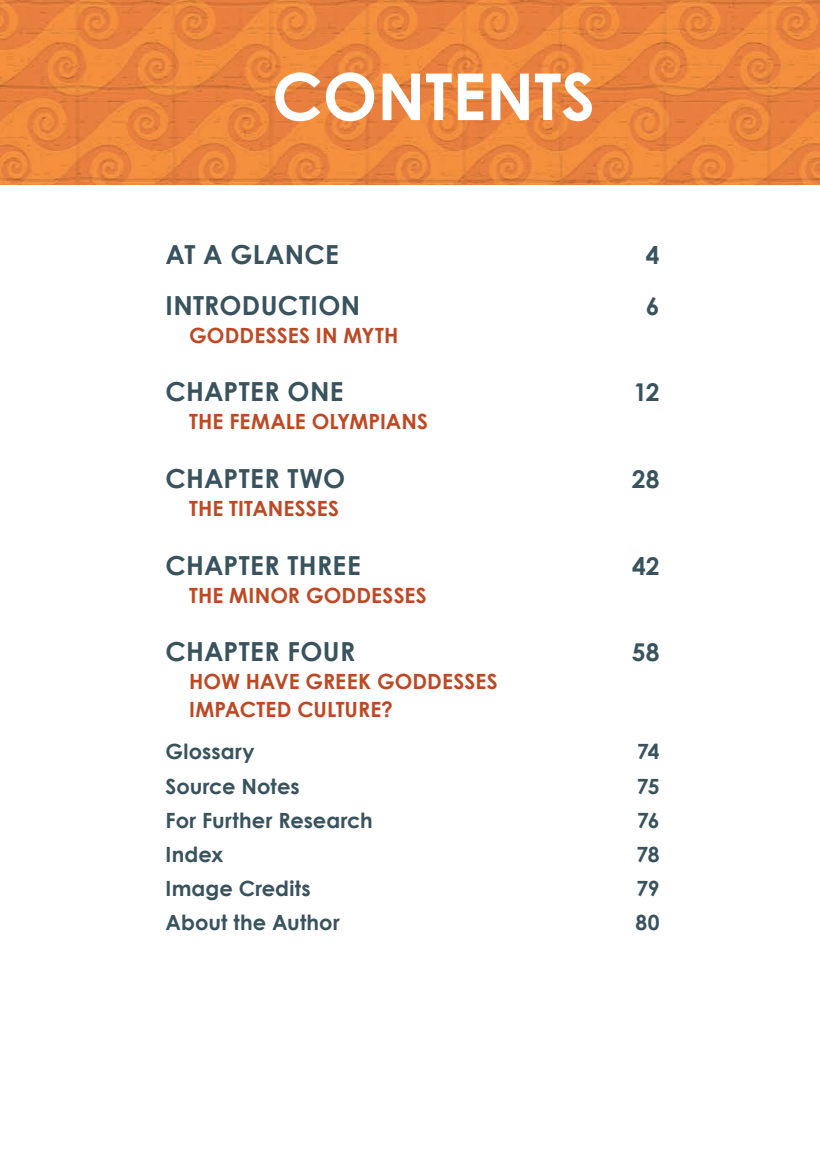
<style>
.page{position:relative;width:820px;height:1166px;background:#fff}
.page>*{position:absolute;margin:0;border:0;box-sizing:border-box;transform-origin:0 0}
.t1{font:700 64.75px "Century Gothic";color:#fff}
.t2{font:700 26.25px "Century Gothic";letter-spacing:.01em;color:#38535e}
.t3{font:700 24.5px "Century Gothic";letter-spacing:.01em;color:#38535e}
.t4{font:700 21px/28px "Century Gothic";letter-spacing:.005em;color:#bf4824}
.t5{font:700 21px "Century Gothic";letter-spacing:.005em;color:#38535e}
</style>
<div class="page">
<img style="left:0;top:0;width:819px;height:185px">
<h1 class="t1" style="left:272px;top:47px;width:324px">CONTENTS</h1>
<p class="t2" style="left:165px;top:234px;width:175px">AT A GLANCE</p>
<p class="t3" style="left:645px;top:236px;width:15px">4</p>
<p class="t2" style="left:165px;top:285px;width:196px">INTRODUCTION</p>
<p class="t3" style="left:645px;top:287px;width:15px">6</p>
<p class="t4" style="left:189px;top:320px;width:210px">GODDESSES IN MYTH</p>
<p class="t2" style="left:165px;top:372px;width:179px">CHAPTER ONE</p>
<p class="t3" style="left:633px;top:374px;width:28px">12</p>
<p class="t4" style="left:189px;top:407px;width:240px">THE FEMALE OLYMPIANS</p>
<p class="t2" style="left:165px;top:458px;width:181px">CHAPTER TWO</p>
<p class="t3" style="left:631px;top:460px;width:29px">28</p>
<p class="t4" style="left:189px;top:493px;width:151px">THE TITANESSES</p>
<p class="t2" style="left:165px;top:545px;width:196px">CHAPTER THREE</p>
<p class="t3" style="left:631px;top:547px;width:29px">42</p>
<p class="t4" style="left:189px;top:580px;width:239px">THE MINOR GODDESSES</p>
<p class="t2" style="left:165px;top:632px;width:191px">CHAPTER FOUR</p>
<p class="t3" style="left:631px;top:634px;width:29px">58</p>
<p class="t4" style="left:189px;top:667px;width:310px">HOW HAVE GREEK GODDESSES<br>IMPACTED CULTURE?</p>
<p class="t5" style="left:165px;top:736px;width:91px">Glossary</p>
<p class="t5" style="left:637px;top:736px;width:24px">74</p>
<p class="t5" style="left:165px;top:770px;width:135px">Source Notes</p>
<p class="t5" style="left:636px;top:770px;width:24px">75</p>
<p class="t5" style="left:165px;top:804px;width:209px">For Further Research</p>
<p class="t5" style="left:637px;top:804px;width:24px">76</p>
<p class="t5" style="left:165px;top:838px;width:59px">Index</p>
<p class="t5" style="left:636px;top:838px;width:25px">78</p>
<p class="t5" style="left:165px;top:872px;width:146px">Image Credits</p>
<p class="t5" style="left:636px;top:872px;width:25px">79</p>
<p class="t5" style="left:165px;top:906px;width:176px">About the Author</p>
<p class="t5" style="left:635px;top:906px;width:26px">80</p>
</div>
